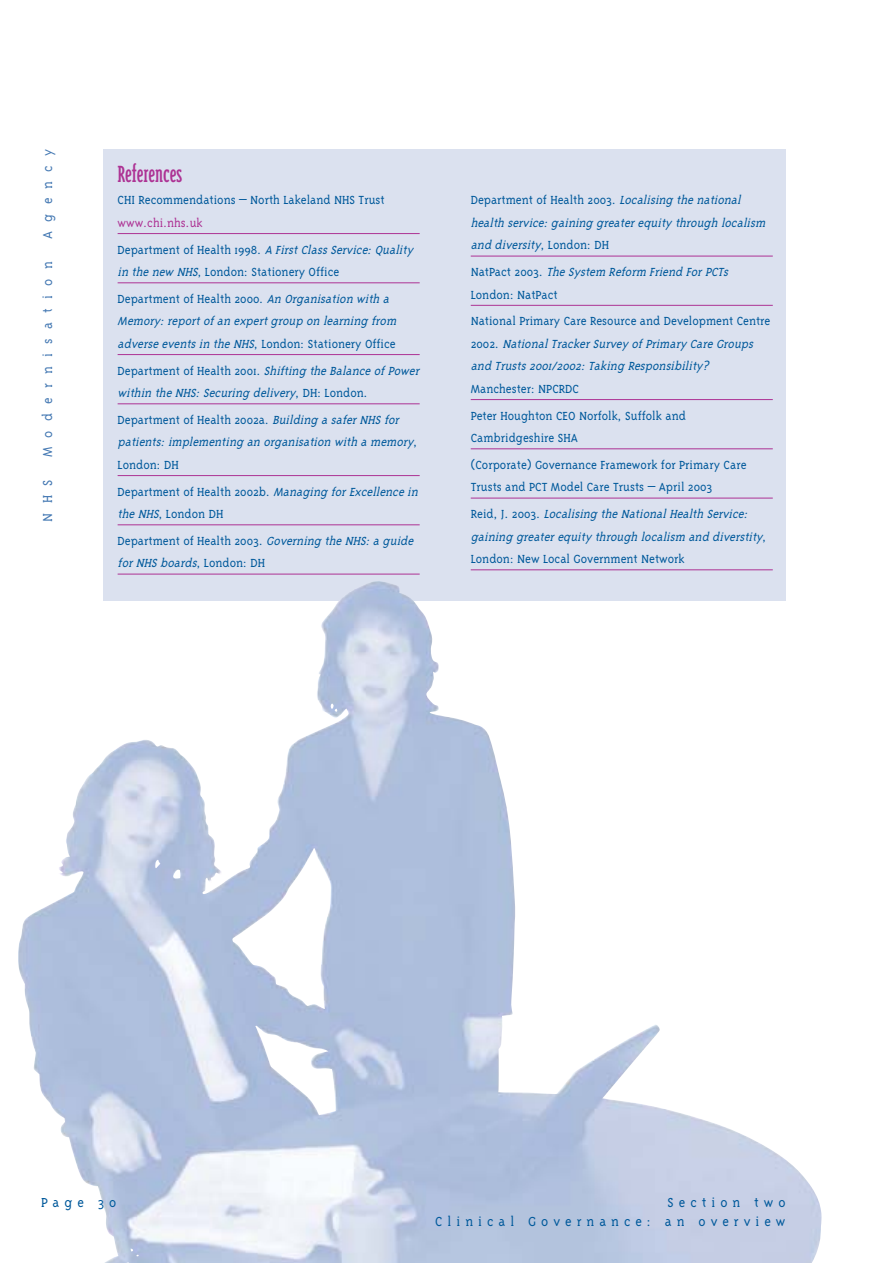
<style>
.page{position:relative;width:893px;height:1263px;background:#fff}
.page>*{position:absolute;margin:0;border:0;box-sizing:border-box;transform-origin:0 0}
.t1{font:27px "Triplex Cond Serif";color:#ad3294}
.t2{font:300 15px/19.2px "Triplex Serif";letter-spacing:.335em;color:#00599b;text-align:right}
.t3{font:300 15px "Triplex Serif";letter-spacing:.62em;color:#4579b3}
.t4{font:italic 300 13.5px/22.5px "Triplex Serif";color:#00599b}
.t5{font:300 13.5px/26.7px "Triplex Serif";color:#00599b}
.s1{font-style:normal;color:#ad3294}
.s2{font-style:normal}
.s3{font-style:italic}
</style>
<div class="page">
<div style="left:103px;top:149px;width:682px;height:452px;background:#dbe1ef"></div>
<img style="left:59px;top:580px;width:763px;height:683px">
<hr style="left:118px;top:233px;width:301px;height:1px;background:#ad3294">
<hr style="left:118px;top:282px;width:301px;height:1px;background:#ad3294">
<hr style="left:118px;top:354px;width:301px;height:1px;background:#ad3294">
<hr style="left:118px;top:403px;width:301px;height:1px;background:#ad3294">
<hr style="left:118px;top:475px;width:301px;height:1px;background:#ad3294">
<hr style="left:118px;top:524px;width:301px;height:1px;background:#ad3294">
<hr style="left:118px;top:574px;width:301px;height:1px;background:#ad3294">
<hr style="left:470px;top:256px;width:302px;height:1px;background:#ad3294">
<hr style="left:470px;top:305px;width:302px;height:1px;background:#ad3294">
<hr style="left:470px;top:399px;width:302px;height:1px;background:#ad3294">
<hr style="left:470px;top:448px;width:302px;height:1px;background:#ad3294">
<hr style="left:470px;top:498px;width:302px;height:1px;background:#ad3294">
<hr style="left:470px;top:569px;width:302px;height:1px;background:#ad3294">
<p class="t3" style="left:42px;top:239px;width:92px;rotate:-90deg">Agency</p>
<p class="t3" style="left:42px;top:457px;width:198px;rotate:-90deg">Modernisation</p>
<p class="t3" style="left:42px;top:522px;width:43px;rotate:-90deg">NHS</p>
<h1 class="t1" style="left:118px;top:163px;width:66px">References</h1>
<p class="t5" style="left:118px;top:188px;width:269px">CHI Recommendations – North Lakeland NHS Trust</p>
<p class="t4" style="left:118px;top:210px;width:299px;line-height:26.7px"><span class="s1">www.chi.nhs.uk<br></span><span class="s2">D e p a r t m e n t o f H e a l t h 1 9 9 8 .</span> A FirstClassService:Quality</p>
<p class="t5" style="left:118px;top:259px;width:275px"><span class="s3">in the new NHS</span>, London: Stationery Office<br>Department of Health 2000. <span class="s3">An Organisation with a</span></p>
<p class="t4" style="left:118px;top:311px;width:283px">Memory:reportofan expertgroup on learning from adverse eventsin the NHS<span class="s2">, London: Stationery Office</span></p>
<p class="t4" style="left:118px;top:360px;width:305px"><span class="s2">D e p a r t m e n t o f H e a l t h 2 0 0 1 .</span> Shifting the Balance ofPower within the NHS:Securing delivery<span class="s2">, D H : L o n d o n .</span></p>
<p class="t4" style="left:118px;top:409px;width:301px"><span class="s2">Department of Health 2002a.</span> Building a saferNHS for patients:implementing an organisation with a memory<span class="s2">,<br>London: DH</span></p>
<p class="t5" style="left:118px;top:481px;width:304px;line-height:22.5px">Department of Health 2002b. <span class="s3">Managing forExcellence in the NHS</span>, London DH</p>
<p class="t4" style="left:118px;top:530px;width:300px"><span class="s2">Department of Health 2003.</span> Governing the NHS:a guide forNHS boards<span class="s2">, L o n d o n : D H</span></p>
<p class="t4" style="left:470px;top:190px;width:299px"><span class="s2">Department of Health 2003.</span> Localising the national health service:gaining greaterequity through localism and diversity<span class="s2">, L o n d o n : D H</span></p>
<p class="t4" style="left:470px;top:262px;width:262px"><span class="s2">N a t P a c t 2 0 0 3 .</span> The System Reform Friend ForPCTs<br><span class="s2">London: NatPact</span></p>
<p class="t4" style="left:470px;top:311px;width:301px"><span class="s2">National Primary Care Resource and Development Centre<br>2 0 0 2 .</span> NationalTrackerSurvey ofPrimary Care Groups and Trusts2001/2002:Taking Responsibility?</p>
<p class="t5" style="left:470px;top:376px;width:217px">Manchester: NPCRDC<br>Peter Houghton CEO Norfolk, Suffolk and</p>
<p class="t5" style="left:470px;top:425px;width:277px">Cambridgeshire SHA<br>(Corporate) Governance Framework for Primary Care</p>
<p class="t5" style="left:470px;top:475px;width:281px">Trusts and PCT Model Care Trusts – April 2003<br>R e i d , J . 2 0 0 3 . <span class="s3">Localising the NationalHealth Service:</span></p>
<p class="t4" style="left:470px;top:526px;width:297px">gaining greaterequity through localism and diverstity<span class="s2">,<br>London: New Local Government Network</span></p>
<p class="t2" style="left:41px;top:1193px;width:77px">Page 30</p>
<p class="t2" style="left:435px;top:1193px;width:352px">Section two<br>Clinical Governance: an overview</p>
</div>
